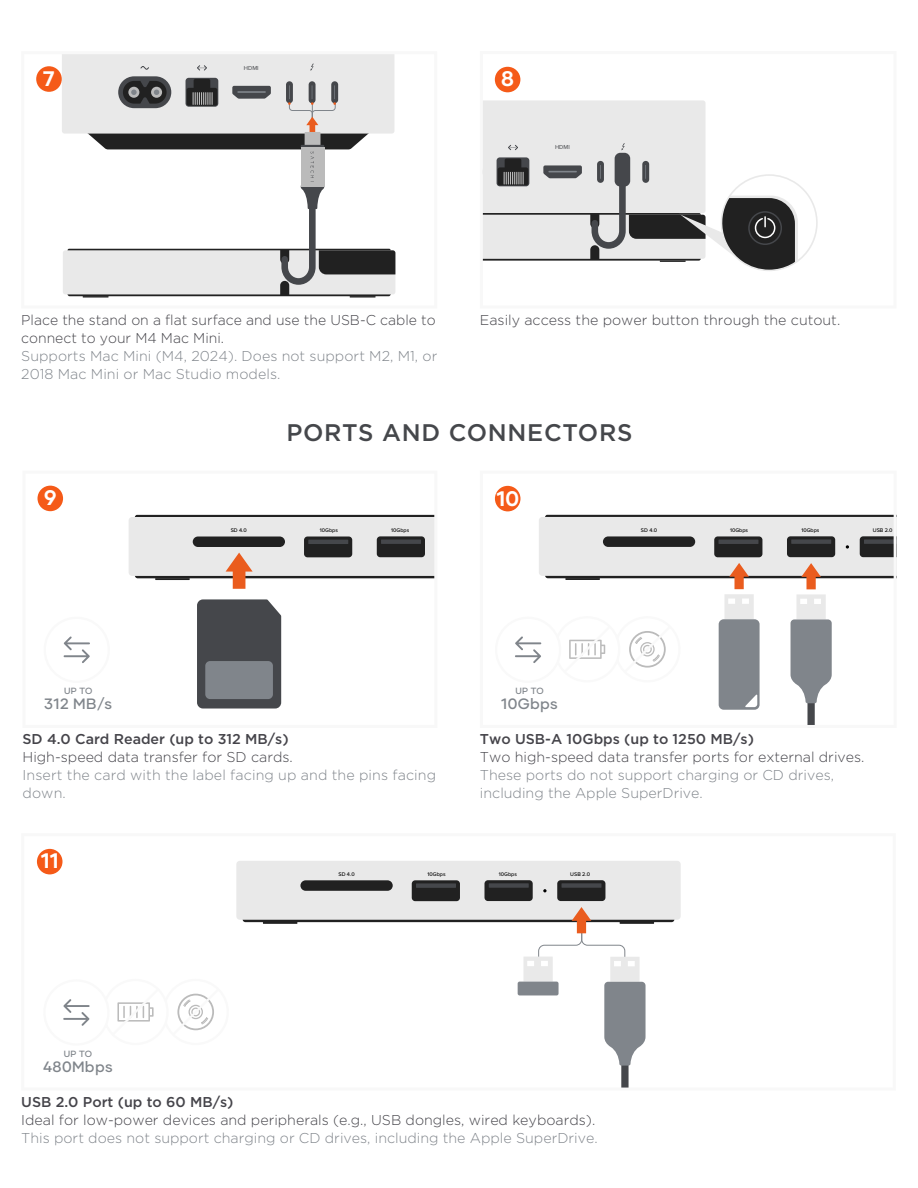
<style>
.page{position:relative;width:918px;height:1188px;background:#fff}
.page>*{position:absolute;margin:0;border:0;box-sizing:border-box;transform-origin:0 0}
.t1{font:500 24px "Gotham";letter-spacing:.03em;color:#45474b}
.t2{font:700 21px "Gilmer";color:#fff}
.t3{font:500 15px "Gilmer";letter-spacing:.025em;color:#80858b}
.t4{font:300 14.25px/18px "Gotham";color:#80858b}
.t5{font:300 14.25px/18px "Gotham";color:#45444a}
.t6{font:500 14.25px "Gotham";color:#45444a}
.t7{font:500 9px "Gilmer";color:#80858b}
.t8{font:6px "Proxima Nova";color:#45474b}
.t9{font:500 5.4px "Proxima Nova";color:#000}
</style>
<div class="page">
<svg style="left:36px;top:848px;width:645px;height:240px"></svg>
<div style="left:37px;top:849px;width:26px;height:25px;background:#f55a18;border-radius:50%"></div>
<svg style="left:494px;top:485px;width:403px;height:243px"></svg>
<div style="left:495px;top:486px;width:25px;height:25px;background:#f55a18;border-radius:50%"></div>
<svg style="left:494px;top:515px;width:402px;height:195px"></svg>
<svg style="left:37px;top:485px;width:398px;height:224px"></svg>
<div style="left:38px;top:486px;width:25px;height:25px;background:#f55a18;border-radius:50%"></div>
<svg style="left:482px;top:66px;width:336px;height:205px"></svg>
<div style="left:495px;top:67px;width:25px;height:25px;background:#f55a18;border-radius:50%"></div>
<svg style="left:37px;top:54px;width:359px;height:244px"></svg>
<div style="left:36px;top:66px;width:26px;height:26px;background:#f55a18;border-radius:50%"></div>
<h2 class="t2" style="left:43px;top:65px;width:13px">7</h2>
<p class="t8" style="left:244px;top:64px;width:16px">HDMI</p>
<h2 class="t2" style="left:501px;top:66px;width:14px">8</h2>
<p class="t8" style="left:555px;top:144px;width:16px">HDMI</p>
<p class="t5" style="left:21px;top:310px;width:416px">Place the stand on a flat surface and use the USB-C cable to connect to your M4 Mac Mini.</p>
<p class="t4" style="left:21px;top:346px;width:418px">Supports Mac Mini (M4, 2024). Does not support M2, M1, or<br>2018 Mac Mini or Mac Studio models.</p>
<p class="t5" style="left:480px;top:310px;width:362px">Easily access the power button through the cutout.</p>
<h2 class="t2" style="left:44px;top:485px;width:14px">9</h2>
<h1 class="t1" style="left:286px;top:417px;width:348px">PORTS AND CONNECTORS</h1>
<p class="t9" style="left:231px;top:527px;width:18px">SD 4.0</p>
<p class="t9" style="left:320px;top:527px;width:20px">10Gbps</p>
<p class="t9" style="left:391px;top:527px;width:20px">10Gbps</p>
<h2 class="t2" style="left:496px;top:486px;width:24px">10</h2>
<p class="t9" style="left:641px;top:526px;width:18px">SD 4.0</p>
<p class="t9" style="left:730px;top:526px;width:20px">10Gbps</p>
<p class="t9" style="left:801px;top:526px;width:20px">10Gbps</p>
<p class="t9" style="left:873px;top:526px;width:21px">USB 2.0</p>
<p class="t7" style="left:64px;top:685px;width:29px">UP TO</p>
<p class="t3" style="left:44px;top:695px;width:69px">312 MB/s</p>
<p class="t6" style="left:23px;top:730px;width:268px">SD 4.0 Card Reader (up to 312 MB/s)</p>
<p class="t5" style="left:23px;top:748px;width:272px">High-speed data transfer for SD cards.</p>
<p class="t4" style="left:23px;top:766px;width:415px">Insert the card with the label facing up and the pins facing down.</p>
<h2 class="t2" style="left:41px;top:848px;width:19px">11</h2>
<p class="t7" style="left:516px;top:685px;width:29px">UP TO</p>
<p class="t3" style="left:501px;top:695px;width:58px">10Gbps</p>
<p class="t6" style="left:480px;top:730px;width:276px">Two USB-A 10Gbps (up to 1250 MB/s)</p>
<p class="t5" style="left:480px;top:748px;width:386px">Two high-speed data transfer ports for external drives.</p>
<p class="t4" style="left:480px;top:766px;width:356px">These ports do not support charging or CD drives, including the Apple SuperDrive.</p>
<p class="t9" style="left:338px;top:870px;width:18px">SD 4.0</p>
<p class="t9" style="left:428px;top:870px;width:20px">10Gbps</p>
<p class="t9" style="left:499px;top:870px;width:20px">10Gbps</p>
<p class="t9" style="left:570px;top:870px;width:21px">USB 2.0</p>
<p class="t7" style="left:64px;top:1048px;width:29px">UP TO</p>
<p class="t3" style="left:43px;top:1057px;width:71px">480Mbps</p>
<p class="t6" style="left:21px;top:1093px;width:214px">USB 2.0 Port (up to 60 MB/s)</p>
<p class="t5" style="left:21px;top:1111px;width:576px">Ideal for low-power devices and peripherals (e.g., USB dongles, wired keyboards).</p>
<p class="t4" style="left:21px;top:1129px;width:578px">This port does not support charging or CD drives, including the Apple SuperDrive.</p>
</div>
